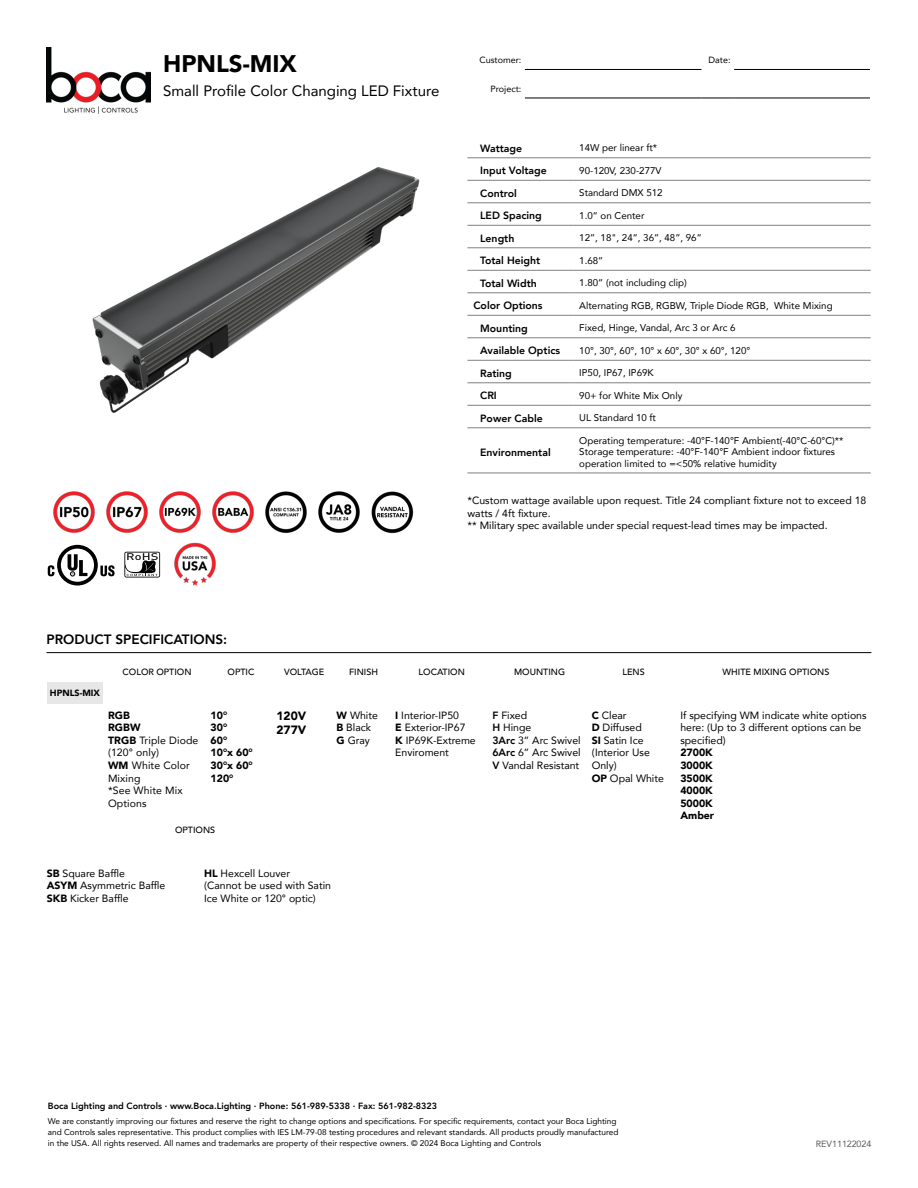
<style>
.page{position:relative;width:918px;height:1188px;background:#fff}
.page>*{position:absolute;margin:0;border:0;box-sizing:border-box;transform-origin:0 0}
.t1{font:900 24px "Avenir";color:#000}
.t2{font:15px "Avenir";color:#000}
.t3{font:800 13.5px "Avenir";color:#000}
.t4{font:900 12px/14.4px "Avenir";color:#000}
.t5{font:10.5px/12.6px "Avenir";color:#000}
.t6{font:800 10.5px "Avenir";color:#000}
.t7{font:900 10.5px/12.6px "Avenir";color:#000}
.t8{font:9.75px/11.7px "Avenir";color:#000}
.t9{font:800 9px "Avenir";color:#000}
.t10{font:500 9px "Avenir";color:#000}
.t11{font:9px "Avenir";color:#000}
.t12{font:9px "Avenir";letter-spacing:-.015em;color:#59595c}
.t13{font:900 9px "Avenir";color:#000}
.t14{font:8.25px/10.8px "Avenir";color:#000}
.s1{font-weight:900}
.s2{font-weight:800}
</style>
<div class="page">
<hr style="left:46px;top:652px;width:825px;height:1px;background:#000">
<div style="left:47px;top:682px;width:56px;height:22px;background:#e7e7e7"></div>
<img style="left:53px;top:491px;width:361px;height:43px">
<svg style="left:48px;top:545px;width:67px;height:41px"></svg>
<svg style="left:124px;top:552px;width:36px;height:26px"></svg>
<img style="left:174px;top:542px;width:42px;height:44px">
<img style="left:47px;top:47px;width:103px;height:66px">
<img style="left:92px;top:167px;width:328px;height:246px">
<hr style="left:467px;top:180px;width:106px;height:1px;background:#7f8080">
<hr style="left:573px;top:180px;width:298px;height:1px;background:#7f8080">
<hr style="left:467px;top:202px;width:106px;height:1px;background:#7f8080">
<hr style="left:573px;top:202px;width:298px;height:1px;background:#7f8080">
<hr style="left:467px;top:225px;width:106px;height:1px;background:#7f8080">
<hr style="left:573px;top:225px;width:298px;height:1px;background:#7f8080">
<hr style="left:467px;top:247px;width:106px;height:1px;background:#7f8080">
<hr style="left:573px;top:247px;width:298px;height:1px;background:#7f8080">
<hr style="left:467px;top:270px;width:106px;height:1px;background:#7f8080">
<hr style="left:573px;top:270px;width:298px;height:1px;background:#7f8080">
<hr style="left:467px;top:292px;width:106px;height:1px;background:#7f8080">
<hr style="left:573px;top:292px;width:298px;height:1px;background:#7f8080">
<hr style="left:467px;top:315px;width:106px;height:1px;background:#7f8080">
<hr style="left:573px;top:315px;width:298px;height:1px;background:#7f8080">
<hr style="left:467px;top:337px;width:106px;height:1px;background:#7f8080">
<hr style="left:573px;top:337px;width:298px;height:1px;background:#7f8080">
<hr style="left:467px;top:360px;width:106px;height:1px;background:#7f8080">
<hr style="left:573px;top:360px;width:298px;height:1px;background:#7f8080">
<hr style="left:467px;top:382px;width:106px;height:1px;background:#7f8080">
<hr style="left:573px;top:382px;width:298px;height:1px;background:#7f8080">
<hr style="left:467px;top:405px;width:106px;height:1px;background:#7f8080">
<hr style="left:573px;top:405px;width:298px;height:1px;background:#7f8080">
<hr style="left:467px;top:427px;width:106px;height:1px;background:#7f8080">
<hr style="left:467px;top:473px;width:106px;height:1px;background:#7f8080">
<hr style="left:573px;top:427px;width:298px;height:1px;background:#7f8080">
<hr style="left:573px;top:473px;width:298px;height:1px;background:#7f8080">
<hr style="left:467px;top:157px;width:106px;height:1px;background:#7f8080">
<hr style="left:573px;top:157px;width:298px;height:1px;background:#7f8080">
<hr style="left:525px;top:69px;width:176px;height:1px;background:#000">
<hr style="left:734px;top:69px;width:136px;height:1px;background:#000">
<hr style="left:525px;top:98px;width:176px;height:1px;background:#000">
<hr style="left:701px;top:98px;width:33px;height:1px;background:#000">
<hr style="left:734px;top:98px;width:136px;height:1px;background:#000">
<h1 class="t1" style="left:163px;top:43px;width:135px">HPNLS-MIX</h1>
<h2 class="t2" style="left:163px;top:79px;width:278px">Small Profile Color Changing LED Fixture</h2>
<p class="t11" style="left:479px;top:53px;width:44px">Customer:</p>
<p class="t11" style="left:709px;top:53px;width:24px">Date:</p>
<p class="t11" style="left:491px;top:82px;width:32px">Project:</p>
<p class="t6" style="left:480px;top:140px;width:44px">Wattage</p>
<p class="t8" style="left:579px;top:142px;width:80px">14W per linear ft*</p>
<p class="t6" style="left:480px;top:162px;width:68px">Input Voltage</p>
<p class="t8" style="left:579px;top:164px;width:84px">90-120V, 230-277V</p>
<p class="t6" style="left:480px;top:185px;width:38px">Control</p>
<p class="t8" style="left:579px;top:187px;width:85px">Standard DMX 512</p>
<p class="t6" style="left:480px;top:207px;width:63px">LED Spacing</p>
<p class="t8" style="left:579px;top:209px;width:67px">1.0” on Center</p>
<p class="t6" style="left:480px;top:230px;width:36px">Length</p>
<p class="t8" style="left:579px;top:232px;width:124px">12”, 18", 24”, 36”, 48”, 96”</p>
<p class="t6" style="left:480px;top:252px;width:62px">Total Height</p>
<p class="t8" style="left:579px;top:254px;width:26px">1.68”</p>
<p class="t6" style="left:480px;top:275px;width:58px">Total Width</p>
<p class="t8" style="left:579px;top:277px;width:109px">1.80” (not including clip)</p>
<p class="t6" style="left:473px;top:297px;width:71px">Color Options</p>
<p class="t8" style="left:579px;top:299px;width:255px">Alternating RGB, RGBW, Triple Diode RGB, White Mixing</p>
<p class="t6" style="left:480px;top:320px;width:49px">Mounting</p>
<p class="t8" style="left:579px;top:322px;width:158px">Fixed, Hinge, Vandal, Arc 3 or Arc 6</p>
<p class="t6" style="left:480px;top:342px;width:81px">Available Optics</p>
<p class="t8" style="left:579px;top:344px;width:173px">10°, 30°, 60°, 10° x 60°, 30° x 60°, 120°</p>
<p class="t6" style="left:480px;top:365px;width:33px">Rating</p>
<p class="t8" style="left:579px;top:367px;width:76px">IP50, IP67, IP69K</p>
<p class="t6" style="left:480px;top:387px;width:18px">CRI</p>
<p class="t8" style="left:579px;top:389px;width:105px">90+ for White Mix Only</p>
<p class="t6" style="left:480px;top:410px;width:64px">Power Cable</p>
<p class="t8" style="left:579px;top:412px;width:78px">UL Standard 10 ft</p>
<p class="t6" style="left:480px;top:444px;width:72px">Environmental</p>
<p class="t8" style="left:579px;top:434px;width:266px">Operating temperature: -40°F-140°F Ambient(-40°C-60°C)**<br>Storage temperature: -40°F-140°F Ambient indoor fixtures operation limited to =&lt;50% relative humidity</p>
<p class="t5" style="left:467px;top:494px;width:401px">*Custom wattage available upon request. Title 24 compliant fixture not to exceed 18 watts / 4ft fixture.<br>** Military spec available under special request-lead times may be impacted.</p>
<p class="t3" style="left:46px;top:629px;width:182px">PRODUCT SPECIFICATIONS:</p>
<p class="t10" style="left:123px;top:664px;width:71px">COLOR OPTION</p>
<p class="t10" style="left:228px;top:664px;width:28px">OPTIC</p>
<p class="t10" style="left:284px;top:664px;width:42px">VOLTAGE</p>
<p class="t10" style="left:349px;top:664px;width:31px">FINISH</p>
<p class="t10" style="left:419px;top:664px;width:48px">LOCATION</p>
<p class="t10" style="left:514px;top:664px;width:52px">MOUNTING</p>
<p class="t10" style="left:622px;top:664px;width:24px">LENS</p>
<p class="t10" style="left:723px;top:664px;width:108px">WHITE MIXING OPTIONS</p>
<p class="t13" style="left:50px;top:685px;width:52px">HPNLS-MIX</p>
<p class="t5" style="left:108px;top:708px;width:92px"><span class="s1">RGB<br>RGBW<br>TRGB</span> Triple Diode (120° only)<br><span class="s1">WM</span> White Color<br>Mixing<br>*See White Mix<br>Options</p>
<p class="t7" style="left:211px;top:708px;width:44px">10°<br>30°<br>60°<br>10°x 60°<br>30°x 60°<br>120°</p>
<p class="t4" style="left:276px;top:708px;width:31px">120V<br>277V</p>
<p class="t5" style="left:337px;top:708px;width:43px"><span class="s1">W</span> White<br><span class="s1">B</span> Black<br><span class="s1">G</span> Gray</p>
<p class="t5" style="left:395px;top:708px;width:82px"><span class="s1">I</span> Interior-IP50<br><span class="s1">E</span> Exterior-IP67<br><span class="s1">K</span> IP69K-Extreme<br>Enviroment</p>
<p class="t5" style="left:492px;top:708px;width:90px"><span class="s2">F</span> Fixed<br><span class="s2">H</span> Hinge<br><span class="s2">3Arc</span> 3” Arc Swivel<br><span class="s2">6Arc</span> 6” Arc Swivel<br><span class="s2">V</span> Vandal Resistant</p>
<p class="t5" style="left:592px;top:708px;width:74px"><span class="s1">C</span> Clear<br><span class="s1">D</span> Diffused<br><span class="s1">SI</span> Satin Ice (Interior Use<br>Only)<br><span class="s1">OP</span> Opal White</p>
<p class="t5" style="left:680px;top:708px;width:188px">If specifying WM indicate white options here: (Up to 3 different options can be specified)</p>
<p class="t7" style="left:680px;top:746px;width:35px">2700K<br>3000K<br>3500K<br>4000K<br>5000K<br>Amber</p>
<p class="t10" style="left:175px;top:822px;width:42px">OPTIONS</p>
<p class="t5" style="left:47px;top:866px;width:120px"><span class="s1">SB</span> Square Baffle<br><span class="s1">ASYM</span> Asymmetric Baffle<br><span class="s1">SKB</span> Kicker Baffle</p>
<p class="t5" style="left:204px;top:866px;width:129px"><span class="s1">HL</span> Hexcell Louver<br>(Cannot be used with Satin<br>Ice White or 120° optic)</p>
<p class="t9" style="left:48px;top:1099px;width:391px">Boca Lighting and Controls · www.Boca.Lighting · Phone: 561-989-5338 · Fax: 561-982-8323</p>
<p class="t14" style="left:48px;top:1116px;width:572px">We are constantly improving our fixtures and reserve the right to change options and specifications. For specific requirements, contact your Boca Lighting and Controls sales representative. This product complies with IES LM-79-08 testing procedures and relevant standards. All products proudly manufactured in the USA. All rights reserved. All names and trademarks are property of their respective owners. © 2024 Boca Lighting and Controls</p>
<p class="t12" style="left:816px;top:1137px;width:57px">REV 11122024</p>
</div>
